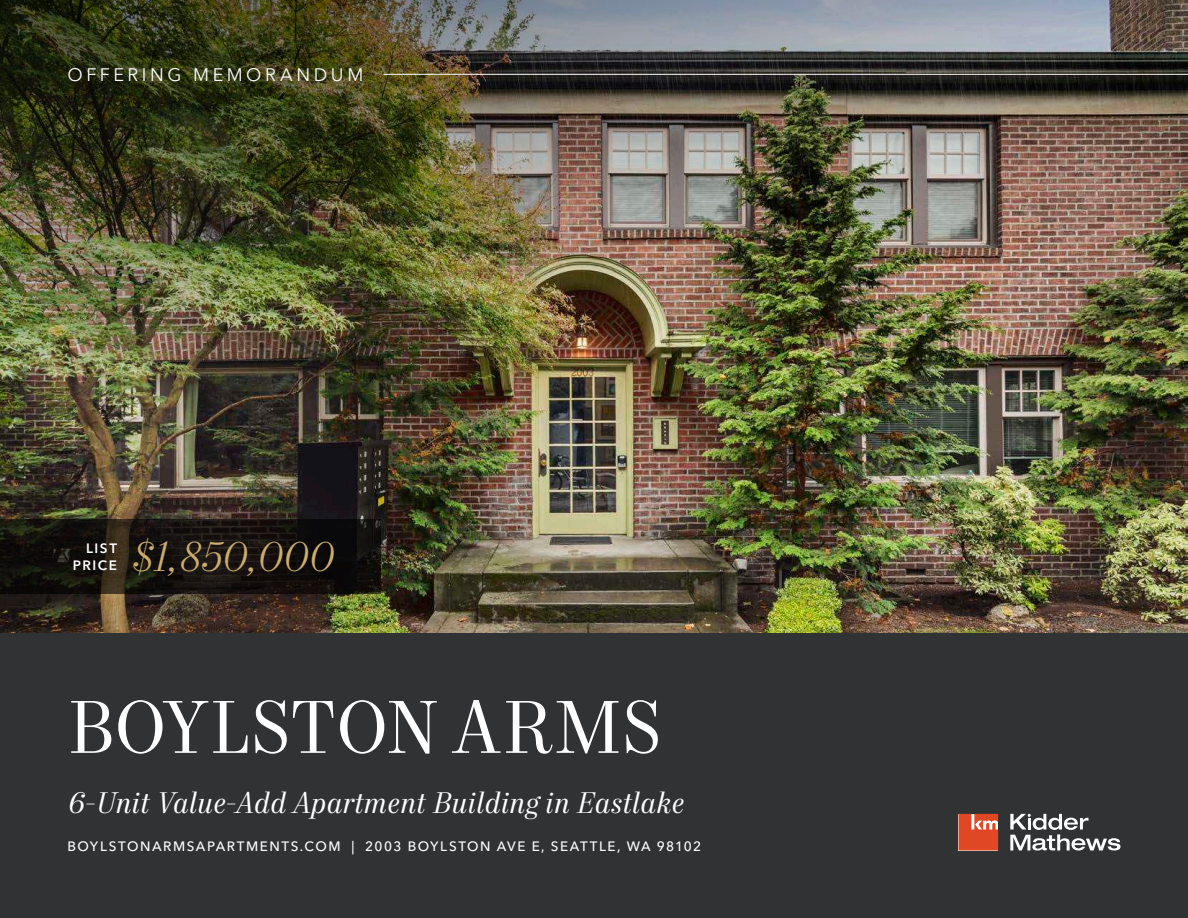
<style>
.page{position:relative;width:1188px;height:918px;background:#313234}
.page>*{position:absolute;margin:0;border:0;box-sizing:border-box;transform-origin:0 0}
.Headline_-_Level_1_-_White_2023{font:75px "Mort Modern 08";letter-spacing:-.015em;color:#fff}
.Stat_Italic_-_Gold_2023{font:italic 300 42px "Mort Modern 07";letter-spacing:.01em;color:#cbae6b}
.Callout_Text_-_Italics_-_White_2023{font:italic 30px "Mort Modern 08";letter-spacing:.01em;color:#fff}
.Section_Identifier_-_White_2023{font:18px "Avenir Next LT Pro";letter-spacing:.2em;color:#fff}
.KM_URL_-_White_2023{font:500 13.5px "Avenir Next LT Pro";letter-spacing:.115em;color:#fff}
.Subhead_-_Level_1_-_White_2023{font:600 13.5px/16.5px "Avenir Next LT Pro";letter-spacing:.115em;color:#fff;text-align:right}
</style>
<div class="page">
<img style="left:0;top:508px;width:1188px;height:124px">
<img style="left:0;top:0;width:1188px;height:508px">
<svg style="left:0;top:519px;width:381px;height:75px;background:#15120e"></svg>
<hr style="left:384px;top:74px;width:804px;height:1px;background:#fff">
<div style="left:958px;top:814px;width:40px;height:36px;background:#efa391"></div>
<svg style="left:1010px;top:814px;width:110px;height:37px"></svg>
<svg style="left:959px;top:814px;width:39px;height:37px"></svg>
<p class="Section_Identifier_-_White_2023" style="left:68px;top:64px;width:297px">OFFERING MEMORANDUM</p>
<p class="Subhead_-_Level_1_-_White_2023" style="left:73px;top:540px;width:46px">LIST<br>PRICE</p>
<p class="Stat_Italic_-_Gold_2023" style="left:131px;top:532px;width:204px">$1,850,000</p>
<p class="Headline_-_Level_1_-_White_2023" style="left:68px;top:683px;width:596px">BOYLSTON ARMS</p>
<p class="Callout_Text_-_Italics_-_White_2023" style="left:68px;top:785px;width:619px">6-Unit Value-Add Apartment Building in Eastlake</p>
<p class="KM_URL_-_White_2023" style="left:68px;top:838px;width:635px">BOYLSTONARMSAPARTMENTS.COM | 2003 BOYLSTON AVE E, SEATTLE, WA 98102</p>
</div>
